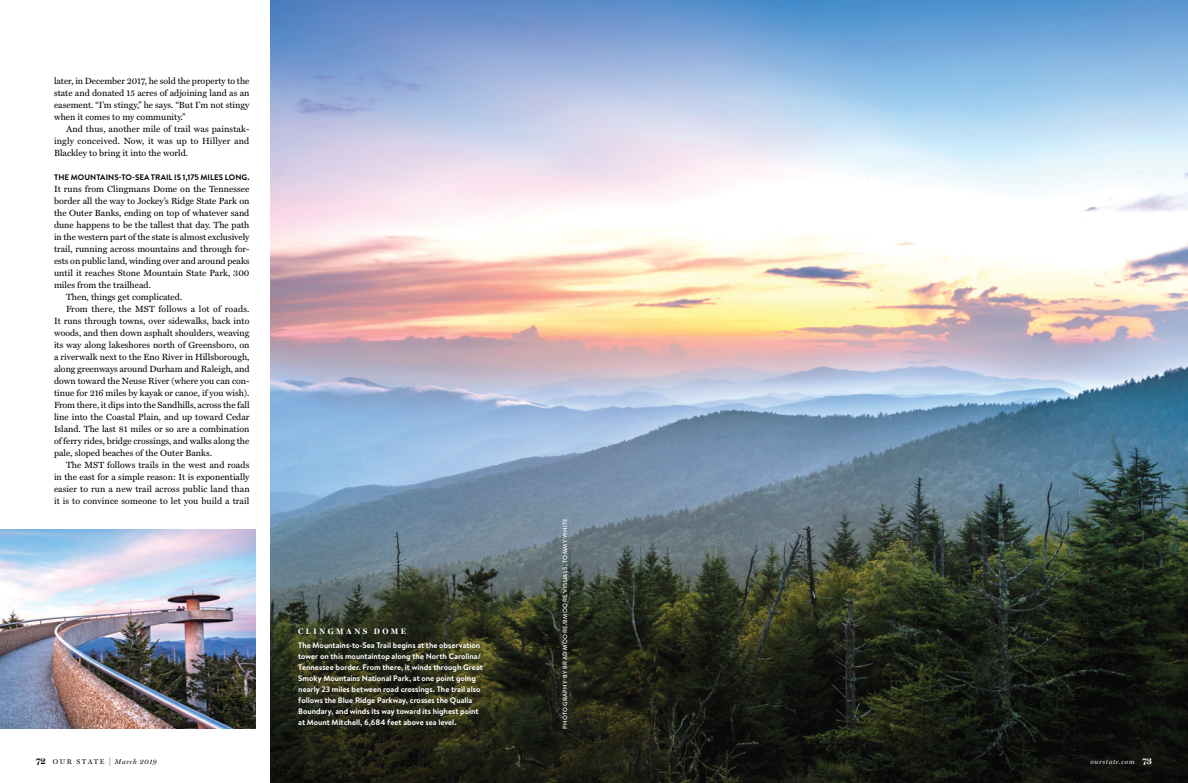
<style>
.page{position:relative;width:1188px;height:783px;background:#fff}
.page>*{position:absolute;margin:0;border:0;box-sizing:border-box;transform-origin:0 0}
.t1{font:9px/12px "Miller Text";color:#000;text-align:justify}
.t2{font:9px "Miller Text";letter-spacing:.02em;color:#000}
.t3{font:700 8px/11px "Brandon Text";color:#fff}
.t4{font:700 8px "Brandon Text";letter-spacing:.015em;color:#000}
.t5{font:700 8px "Miller Display";letter-spacing:.315em;color:#fff}
.t6{font:italic 7px "Miller Display";letter-spacing:.08em;color:#000}
.t7{font:italic 7px "Miller Display";letter-spacing:.08em;color:#fff}
.t8{font:500 6px "Brandon Text";letter-spacing:.07em;color:#fff}
.s1{font-weight:700;font-style:normal;font-size:9px}
.s2{font-style:normal}
.s3{font-style:normal;font-size:9.1px}
</style>
<div class="page">
<img style="left:270px;top:0;width:918px;height:783px">
<img style="left:0;top:529px;width:256px;height:200px">
<p class="t1" style="left:54px;top:75px;width:197px">later, in December 2017, he sold the property to the state and donated 15 acres of adjoining land as an easement. “I’m stingy,” he says. “But I’m not stingy when it comes to my community.”</p>
<p class="t1" style="left:54px;top:123px;width:197px;text-indent:12px">And thus, another mile of trail was painstak&shy;ingly conceived. Now, it was up to Hillyer and Blackley to bring it into the world.</p>
<p class="t4" style="left:54px;top:172px;width:197px">THE MOUNTAINS-TO-SEA TRAIL IS 1,175 MILES LONG.</p>
<p class="t1" style="left:54px;top:183px;width:197px">It runs from Clingmans Dome on the Tennessee</p>
<p class="t1" style="left:54px;top:195px;width:197px">border all the way to Jockey’s Ridge State Park on</p>
<p class="t1" style="left:54px;top:207px;width:197px">the Outer Banks, ending on top of whatever sand</p>
<p class="t1" style="left:54px;top:219px;width:197px">dune happens to be the tallest that day. The path</p>
<p class="t1" style="left:54px;top:231px;width:197px">in the western part of the state is almost exclusively</p>
<p class="t1" style="left:54px;top:243px;width:197px">trail, running across mountains and through for-</p>
<p class="t1" style="left:54px;top:255px;width:197px">ests on public land, winding over and around peaks</p>
<p class="t1" style="left:54px;top:267px;width:197px">until it reaches Stone Mountain State Park, 300</p>
<p class="t1" style="left:54px;top:279px;width:98px">miles from the trailhead.</p>
<p class="t1" style="left:66px;top:291px;width:118px">Then, things get complicated.</p>
<p class="t2" style="left:66px;top:304px;width:185px">From there, the MST follows a lot of roads.</p>
<p class="t1" style="left:54px;top:315px;width:197px">It runs through towns, over sidewalks, back into</p>
<p class="t1" style="left:54px;top:327px;width:197px">woods, and then down asphalt shoulders, weaving</p>
<p class="t1" style="left:54px;top:339px;width:197px">its way along lakeshores north of Greensboro, on</p>
<p class="t1" style="left:54px;top:351px;width:197px">a riverwalk next to the Eno River in Hillsborough,</p>
<p class="t1" style="left:54px;top:363px;width:197px">along greenways around Durham and Raleigh, and</p>
<p class="t1" style="left:54px;top:375px;width:197px">down toward the Neuse River (where you can con-</p>
<p class="t1" style="left:54px;top:387px;width:197px">tinue for 216 miles by kayak or canoe, if you wish).</p>
<p class="t1" style="left:54px;top:399px;width:197px">From there, it dips into the Sandhills, across the fall</p>
<p class="t1" style="left:54px;top:411px;width:197px">line into the Coastal Plain, and up toward Cedar</p>
<p class="t1" style="left:54px;top:423px;width:197px">Island. The last 81 miles or so are a combination</p>
<p class="t1" style="left:54px;top:435px;width:197px">of ferry rides, bridge crossings, and walks along the</p>
<p class="t1" style="left:54px;top:447px;width:160px">pale, sloped beaches of the Outer Banks.</p>
<p class="t1" style="left:66px;top:459px;width:185px">The MST follows trails in the west and roads</p>
<p class="t1" style="left:54px;top:471px;width:197px">in the east for a simple reason: It is exponentially</p>
<p class="t1" style="left:54px;top:483px;width:197px">easier to run a new trail across public land than</p>
<p class="t1" style="left:54px;top:495px;width:197px">it is to convince someone to let you build a trail</p>
<p class="t5" style="left:298px;top:627px;width:109px">CLINGMANS DOME</p>
<p class="t3" style="left:298px;top:640px;width:186px">The Mountains-to-Sea Trail begins at the observation tower on this mountaintop along the North Carolina/ Tennessee border. From there, it winds through Great Smoky Mountains National Park, at one point going nearly 23 miles between road crossings. The trail also follows the Blue Ridge Parkway, crosses the Qualla Boundary, and winds its way toward its highest point at Mount Mitchell, 6,684 feet above sea level.</p>
<p class="t8" style="left:561px;top:729px;width:212px;rotate:-90deg">PHOTOGRAPHY BY BRAD MOORE/BMOORE VISUALS, TOMMY WHITE</p>
<p class="t6" style="left:36px;top:757px;width:122px"><span class="s1">72</span> <span class="s2">OUR STATE</span> <span class="s3">|</span> March 2019</p>
<p class="t7" style="left:1090px;top:757px;width:63px">ourstate.com <span class="s1">73</span></p>
</div>
